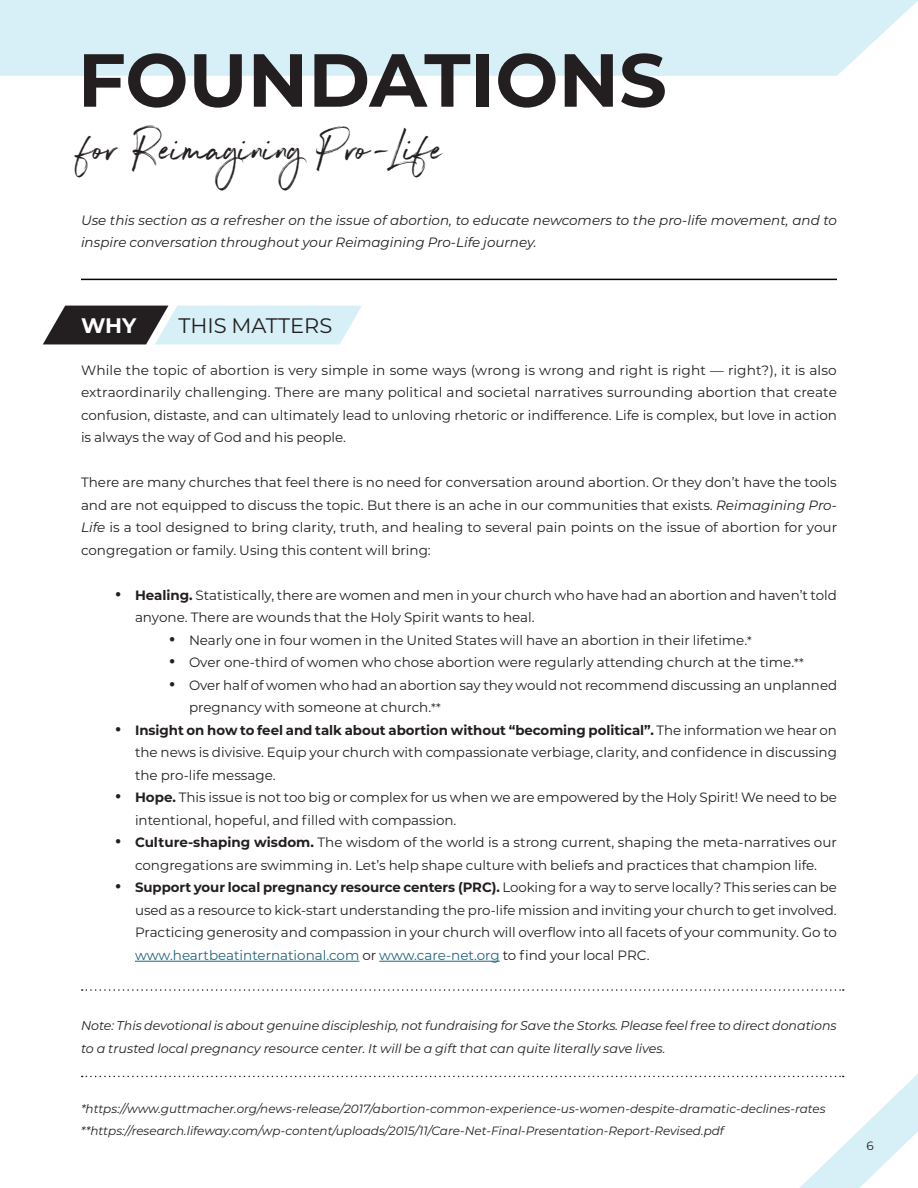
<style>
.page{position:relative;width:918px;height:1188px;background:#fff}
.page>*{position:absolute;margin:0;border:0;box-sizing:border-box;transform-origin:0 0}
.t1{font:700 75px "Montserrat";color:#231f20}
.t2{font:49.5px "Northwell";color:#231f20}
.t3{font:21px "Montserrat";color:#231f20}
.t4{font:700 21px "Montserrat";color:#fff}
.t5{font:13.5px/22.5px "Montserrat";color:#231f20;text-align:justify}
.t6{font:italic 13.5px/22.5px "Montserrat";color:#231f20}
.t7{font:italic 12.75px/22.5px "Montserrat";letter-spacing:-.005em;color:#231f20}
.t8{font:italic 12px "Montserrat";color:#231f20}
.t9{font:12px "Montserrat";color:#231f20}
.s1{font-style:italic}
.s2{font-weight:700}
.s3{font-size:12px}
.s4{color:#216582}
</style>
<div class="page">
<svg style="left:43px;top:306px;width:319px;height:38px;background:#a0adb2"></svg>
<hr style="left:135px;top:961px;width:224px;height:1px;background:#216582">
<hr style="left:379px;top:961px;width:121px;height:1px;background:#216582">
<div style="left:0;top:0;width:918px;height:76px;background:#d7eff7"></div>
<hr style="left:81px;top:279px;width:756px;height:1px;background:#040503">
<svg style="left:82px;top:989px;width:762px;height:2px"></svg>
<svg style="left:82px;top:1074px;width:836px;height:114px"></svg>
<p class="t1" style="left:78px;top:26px;width:591px">FOUNDATIONS</p>
<p class="t2" style="left:81px;top:113px;width:365px">for Reimagining Pro-Life</p>
<p class="t6" style="left:81px;top:208px;width:758px">Use this section as a refresher on the issue of abortion, to educate newcomers to the pro-life movement, and to inspire conversation throughout your Reimagining Pro-Life journey.</p>
<p class="t4" style="left:81px;top:310px;width:57px">WHY</p>
<p class="t3" style="left:178px;top:311px;width:155px">THIS MATTERS</p>
<p class="t5" style="left:81px;top:358px;width:757px">While the topic of abortion is very simple in some ways (wrong is wrong and right is right — right?), it is also extraordinarily challenging. There are many political and societal narratives surrounding abortion that create confusion, distaste, and can ultimately lead to unloving rhetoric or indifference. Life is complex, but love in action is always the way of God and his people.</p>
<p class="t5" style="left:81px;top:471px;width:758px">There are many churches that feel there is no need for conversation around abortion. Or they don’t have the tools and are not equipped to discuss the topic. But there is an ache in our communities that exists. <span class="s1">Reimagining Pro-Life</span> is a tool designed to bring clarity, truth, and healing to several pain points on the issue of abortion for your congregation or family. Using this content will bring:</p>
<p class="t5" style="left:135px;top:583px;width:703px;text-indent:-20px">• <span class="s2">Healing.</span> Statistically, there are women and men in your church who have had an abortion and haven’t told anyone. There are wounds that the Holy Spirit wants to heal.</p>
<p class="t5" style="left:169px;top:628px;width:585px">• Nearly one in four women in the United States will have an abortion in their lifetime.<span class="s3">*</span></p>
<p class="t5" style="left:169px;top:651px;width:636px">• Over one-third of women who chose abortion were regularly attending church at the time.<span class="s3">**</span></p>
<p class="t5" style="left:189px;top:673px;width:650px;text-indent:-20px">• Over half of women who had an abortion say they would not recommend discussing an unplanned pregnancy with someone at church.<span class="s3">**</span></p>
<p class="t5" style="left:135px;top:718px;width:704px;text-indent:-20px">• <span class="s2">Insight on how to feel and talk about abortion without “becoming political”.</span> The information we hear on the news is divisive. Equip your church with compassionate verbiage, clarity, and confidence in discussing the pro-life message.</p>
<p class="t5" style="left:135px;top:786px;width:704px;text-indent:-20px">• <span class="s2">Hope.</span> This issue is not too big or complex for us when we are empowered by the Holy Spirit! We need to be intentional, hopeful, and filled with compassion.</p>
<p class="t5" style="left:115px;top:831px;width:724px;text-align:center">• <span class="s2">Culture-shaping wisdom.</span> The wisdom of the world is a strong current, shaping the meta-narratives our congregations are swimming in. Let’s help shape culture with beliefs and practices that champion life.</p>
<p class="t5" style="left:135px;top:876px;width:704px;text-indent:-20px">• <span class="s2">Support your local pregnancy resource centers (PRC).</span> Looking for a way to serve locally? This series can be used as a resource to kick-start understanding the pro-life mission and inviting your church to get involved.<br>Practicing generosity and compassion in your church will overflow into all facets of your community. Go to <span class="s4">www.heartbeatinternational.com</span> or <span class="s4">www.care-net.org</span> to find your local PRC.</p>
<p class="t7" style="left:81px;top:1014px;width:757px">Note: This devotional is about genuine discipleship, not fundraising for Save the Storks. Please feel free to direct donations to a trusted local pregnancy resource center. It will be a gift that can quite literally save lives.</p>
<p class="t8" style="left:81px;top:1100px;width:746px">*https://www.guttmacher.org/news-release/2017/abortion-common-experience-us-women-despite-dramatic-declines-rates</p>
<p class="t8" style="left:81px;top:1123px;width:645px">**https://research.lifeway.com/wp-content/uploads/2015/11/Care-Net-Final-Presentation-Report-Revised.pdf</p>
<p class="t9" style="left:866px;top:1137px;width:9px">6</p>
</div>
